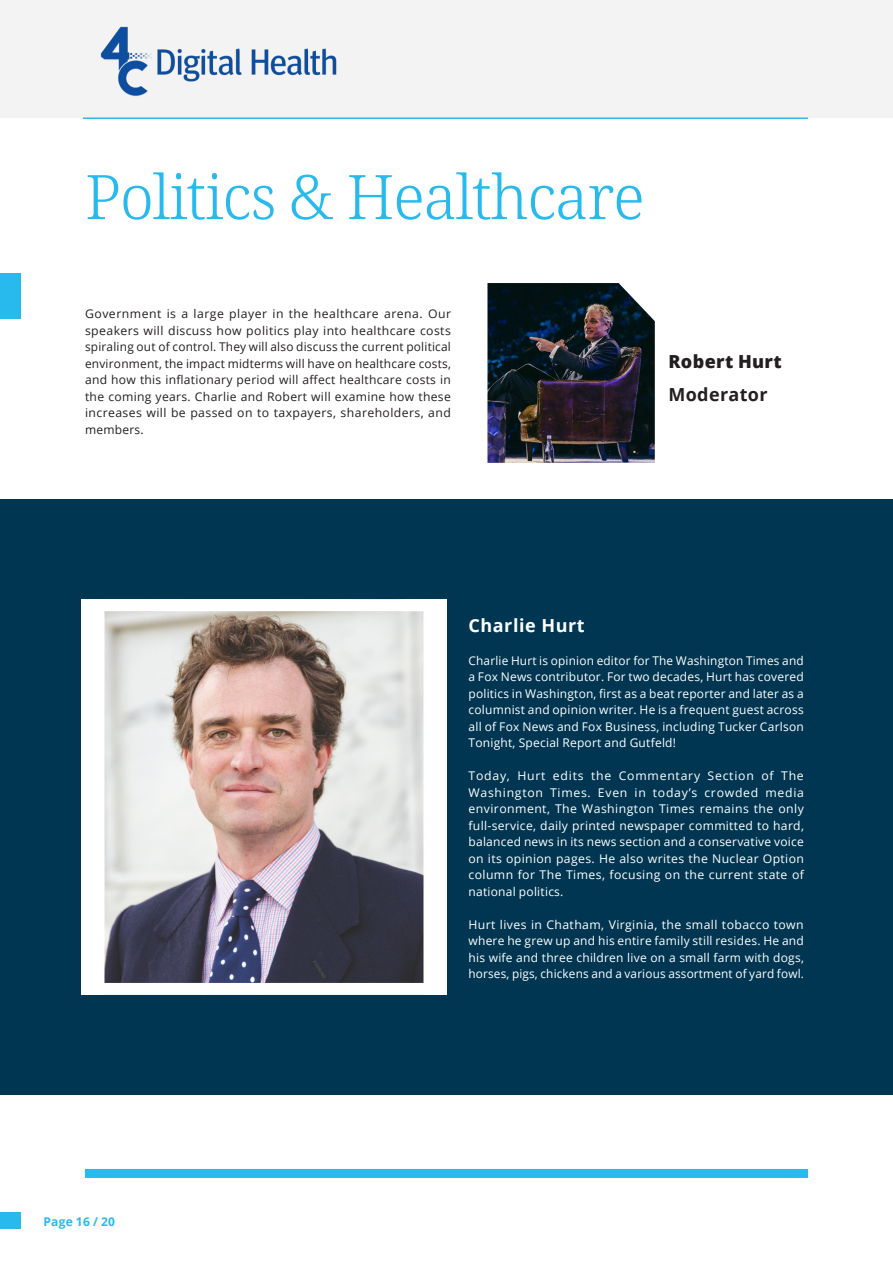
<style>
.page{position:relative;width:893px;height:1263px;background:#fff}
.page>*{position:absolute;margin:0;border:0;box-sizing:border-box;transform-origin:0 0}
.Title_41_pt{font:300 61.5px "Noto Serif";letter-spacing:-.02em;color:#28baed}
.Heading_12_pt{font:700 18px "Open Sans";letter-spacing:.03em;color:#fff}
.Body_8_pt{font:800 18px "Open Sans";letter-spacing:.02em;color:#231f20}
.Body_8_pt-2{font:700 18px "Open Sans";letter-spacing:.02em;color:#231f20}
.Body_8_pt-3{font:12px/16.5px "Open Sans";letter-spacing:.02em;color:#fff;text-align:justify}
.Body_8_pt-4{font:12px/16.5px "Open Sans";letter-spacing:.035em;color:#231f20;text-align:justify}
.t1{font:700 12px "Open Sans";letter-spacing:.02em;color:#28baed}
</style>
<div class="page">
<div style="left:0;top:0;width:893px;height:118px;background:#f3f3f4"></div>
<img style="left:488px;top:283px;width:167px;height:180px">
<div style="left:0;top:273px;width:20px;height:45px;background:#28baed"></div>
<div style="left:0;top:1212px;width:20px;height:17px;background:#28baed"></div>
<hr style="left:83px;top:117px;width:725px;height:2px;background:#28baed">
<div style="left:85px;top:1169px;width:723px;height:9px;background:#28baed"></div>
<img style="left:100px;top:26px;width:237px;height:70px">
<div style="left:0;top:500px;width:893px;height:594px;background:#003651"></div>
<img style="left:94px;top:612px;width:340px;height:370px">
<div style="left:81px;top:599px;width:366px;height:396px;border:12px solid #fff"></div>
<p class="Title_41_pt" style="left:85px;top:155px;width:561px">Politics &amp; Healthcare</p>
<p class="Body_8_pt-4" style="left:85px;top:305px;width:368px">Government is a large player in the healthcare arena. Our speakers will discuss how politics play into healthcare costs spiraling out of control. They will also discuss the current political environment, the impact midterms will have on healthcare costs, and how this inflationary period will affect healthcare costs in the coming years. Charlie and Robert will examine how these increases will be passed on to taxpayers, shareholders, and members.</p>
<p class="Body_8_pt" style="left:668px;top:347px;width:115px">Robert Hurt</p>
<p class="Body_8_pt-2" style="left:668px;top:381px;width:101px">Moderator</p>
<p class="t1" style="left:43px;top:1213px;width:73px">Page 16 / 20</p>
<p class="Heading_12_pt" style="left:468px;top:612px;width:118px">Charlie Hurt</p>
<p class="Body_8_pt-3" style="left:468px;top:652px;width:337px">Charlie Hurt is opinion editor for The Washington Times and a Fox News contributor. For two decades, Hurt has covered politics in Washington, first as a beat reporter and later as a columnist and opinion writer. He is a frequent guest across all of Fox News and Fox Business, including Tucker Carlson Tonight, Special Report and Gutfeld!</p>
<p class="Body_8_pt-3" style="left:468px;top:767px;width:337px">Today, Hurt edits the Commentary Section of The Washington Times. Even in today’s crowded media environment, The Washington Times remains the only full-service, daily printed newspaper committed to hard, balanced news in its news section and a conservative voice on its opinion pages. He also writes the Nuclear Option column for The Times, focusing on the current state of national politics.</p>
<p class="Body_8_pt-3" style="left:468px;top:916px;width:337px">Hurt lives in Chatham, Virginia, the small tobacco town where he grew up and his entire family still resides. He and his wife and three children live on a small farm with dogs, horses, pigs, chickens and a various assortment of yard fowl.</p>
</div>
